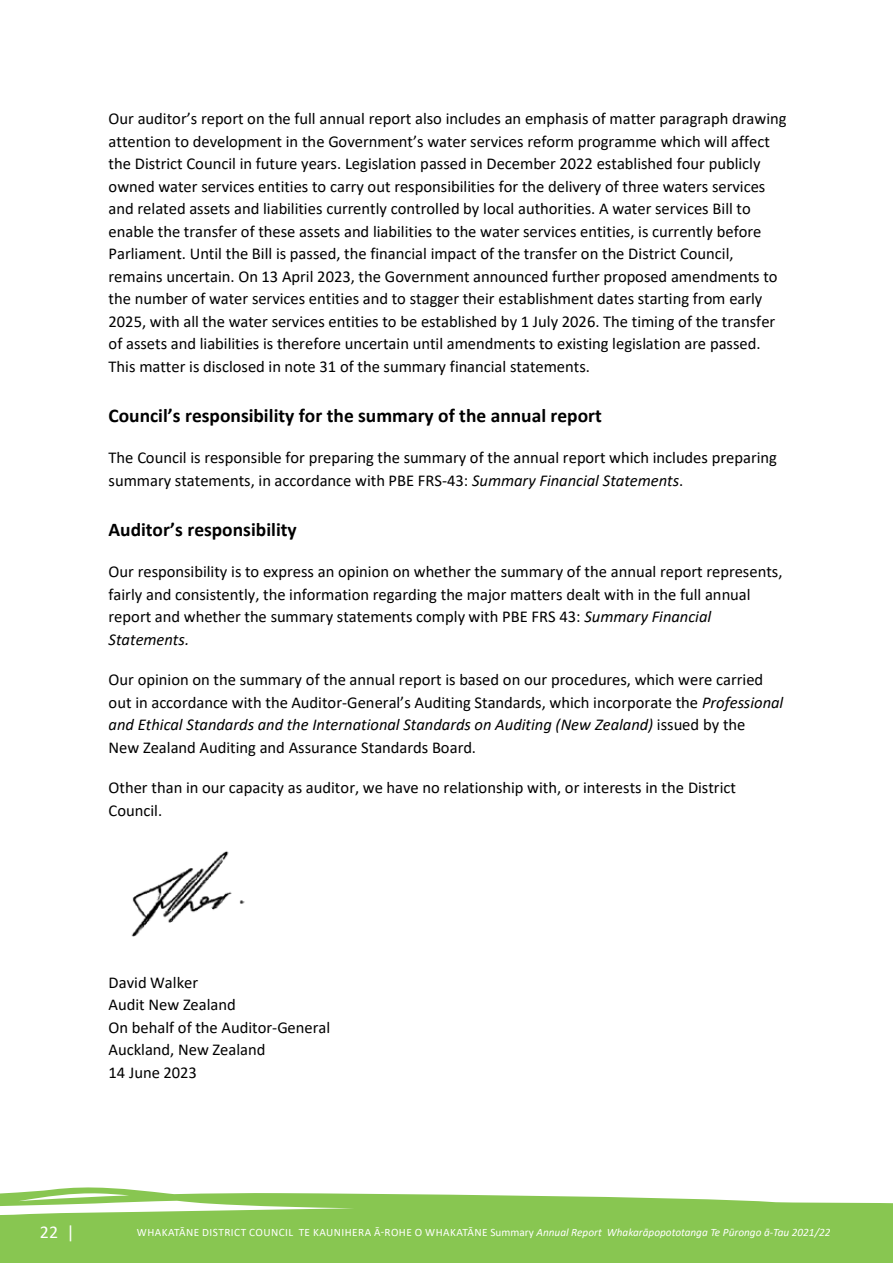
<style>
.page{position:relative;width:893px;height:1263px;background:#fff}
.page>*{position:absolute;margin:0;border:0;box-sizing:border-box;transform-origin:0 0}
.t1{font:700 19.5px "Calibri";color:#000}
.t2{font:18px "Calibri";color:#fff}
.t3{font:16.5px/22.5px "Calibri";color:#000}
.t4{font:11.25px "Calibri";letter-spacing:.04em;color:#fff}
.s1{font-style:italic}
</style>
<div class="page">
<svg style="left:0;top:1187px;width:892px;height:76px;fill:#88c651"></svg>
<svg style="left:892px;top:1203px;width:1px;height:60px"></svg>
<img style="left:131px;top:851px;width:114px;height:86px">
<p class="t3" style="left:109px;top:107px;width:680px">Our auditor’s report on the full annual report also includes an emphasis of matter paragraph drawing attention to development in the Government’s water services reform programme which will affect the District Council in future years. Legislation passed in December 2022 established four publicly owned water services entities to carry out responsibilities for the delivery of three waters services and related assets and liabilities currently controlled by local authorities. A water services Bill to enable the transfer of these assets and liabilities to the water services entities, is currently before Parliament. Until the Bill is passed, the financial impact of the transfer on the District Council, remains uncertain. On 13 April 2023, the Government announced further proposed amendments to the number of water services entities and to stagger their establishment dates starting from early 2025, with all the water services entities to be established by 1 July 2026. The timing of the transfer of assets and liabilities is therefore uncertain until amendments to existing legislation are passed.<br>This matter is disclosed in note 31 of the summary financial statements.</p>
<p class="t1" style="left:109px;top:402px;width:495px">Council’s responsibility for the summary of the annual report</p>
<p class="t3" style="left:109px;top:446px;width:670px">The Council is responsible for preparing the summary of the annual report which includes preparing summary statements, in accordance with PBE FRS-43: <span class="s1">Summary Financial Statements</span>.</p>
<p class="t1" style="left:109px;top:515px;width:190px">Auditor’s responsibility</p>
<p class="t3" style="left:109px;top:560px;width:675px">Our responsibility is to express an opinion on whether the summary of the annual report represents, fairly and consistently, the information regarding the major matters dealt with in the full annual report and whether the summary statements comply with PBE FRS 43: <span class="s1">Summary Financial Statements.</span></p>
<p class="t3" style="left:109px;top:668px;width:676px">Our opinion on the summary of the annual report is based on our procedures, which were carried out in accordance with the Auditor-General’s Auditing Standards, which incorporate the <span class="s1">Professional and Ethical Standards and the International Standards on Auditing (New Zealand)</span> issued by the<br>New Zealand Auditing and Assurance Standards Board.</p>
<p class="t3" style="left:109px;top:776px;width:629px">Other than in our capacity as auditor, we have no relationship with, or interests in the District<br>Council.</p>
<p class="t3" style="left:109px;top:970px;width:223px">David Walker<br>Audit New Zealand<br>On behalf of the Auditor-General<br>Auckland, New Zealand<br>14 June 2023</p>
<p class="t2" style="left:40px;top:1220px;width:36px">22 |</p>
<p class="t4" style="left:137px;top:1224px;width:695px">WHAKATĀNE DISTRICT COUNCIL TE KAUNIHERA Ā-ROHE O WHAKATĀNE Summary <span class="s1">Annual Report Whakarāpopototanga Te Pūrongo ā-Tau 2021/22</span></p>
</div>
